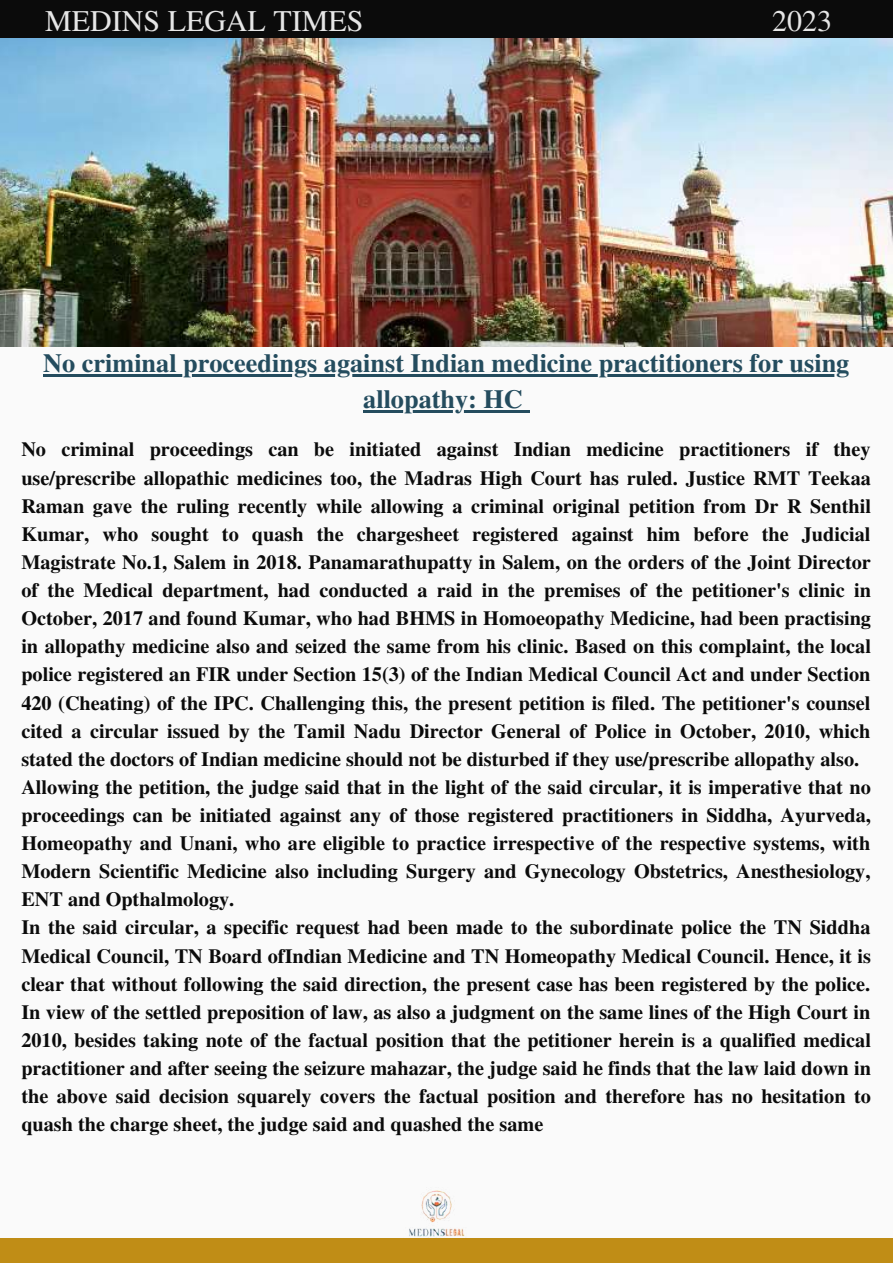
<style>
.page{position:relative;width:893px;height:1264px;background:#fff}
.page>*{position:absolute;margin:0;border:0;box-sizing:border-box;transform-origin:0 0}
.t1{font:30px "Te X Gyre Termes";color:#e6e6e6}
.t2{font:700 26.25px/36px "Te X Gyre Termes";color:#244c5e;text-align:center}
.t3{font:700 20.25px/28px "Te X Gyre Termes";color:#0b0b0b}
</style>
<div class="page">
<div style="left:0;top:0;width:892px;height:1262px;background:#fafafa"></div>
<img style="left:0;top:38px;width:892px;height:308px">
<div style="left:0;top:0;width:892px;height:38px;background:#0b0b0b"></div>
<div style="left:0;top:1237px;width:892px;height:25px;background:#c08d16"></div>
<img style="left:374px;top:1190px;width:124px;height:48px">
<hr style="left:43px;top:374px;width:806px;height:2px;background:#244c5e">
<hr style="left:363px;top:410px;width:160px;height:2px;background:#244c5e">
<svg style="left:523px;top:410px;width:6px;height:2px"></svg>
<h1 class="t1" style="left:45px;top:-1px;width:319px">MEDINS LEGAL TIMES</h1>
<h1 class="t1" style="left:772px;top:-1px;width:61px">2023</h1>
<p class="t2" style="left:43px;top:343px;width:807px">No criminal proceedings against Indian medicine practitioners for using allopathy: HC</p>
<p class="t3" style="left:21px;top:434px;width:851px">No criminal proceedings can be initiated against Indian medicine practitioners if they use/prescribe allopathic medicines too, the Madras High Court has ruled. Justice RMT Teekaa Raman gave the ruling recently while allowing a criminal original petition from Dr R Senthil Kumar, who sought to quash the chargesheet registered against him before the Judicial Magistrate No.1, Salem in 2018. Panamarathupatty in Salem, on the orders of the Joint Director of the Medical department, had conducted a raid in the premises of the petitioner's clinic in October, 2017 and found Kumar, who had BHMS in Homoeopathy Medicine, had been practising in allopathy medicine also and seized the same from his clinic. Based on this complaint, the local police registered an FIR under Section 15(3) of the Indian Medical Council Act and under Section 420 (Cheating) of the IPC. Challenging this, the present petition is filed. The petitioner's counsel cited a circular issued by the Tamil Nadu Director General of Police in October, 2010, which stated the doctors of Indian medicine should not be disturbed if they use/prescribe allopathy also.<br>Allowing the petition, the judge said that in the light of the said circular, it is imperative that no proceedings can be initiated against any of those registered practitioners in Siddha, Ayurveda, Homeopathy and Unani, who are eligible to practice irrespective of the respective systems, with Modern Scientific Medicine also including Surgery and Gynecology Obstetrics, Anesthesiology, ENT and Opthalmology.<br>In the said circular, a specific request had been made to the subordinate police the TN Siddha Medical Council, TN Board ofIndian Medicine and TN Homeopathy Medical Council. Hence, it is clear that without following the said direction, the present case has been registered by the police.<br>In view of the settled preposition of law, as also a judgment on the same lines of the High Court in 2010, besides taking note of the factual position that the petitioner herein is a qualified medical practitioner and after seeing the seizure mahazar, the judge said he finds that the law laid down in the above said decision squarely covers the factual position and therefore has no hesitation to quash the charge sheet, the judge said and quashed the same</p>
</div>
